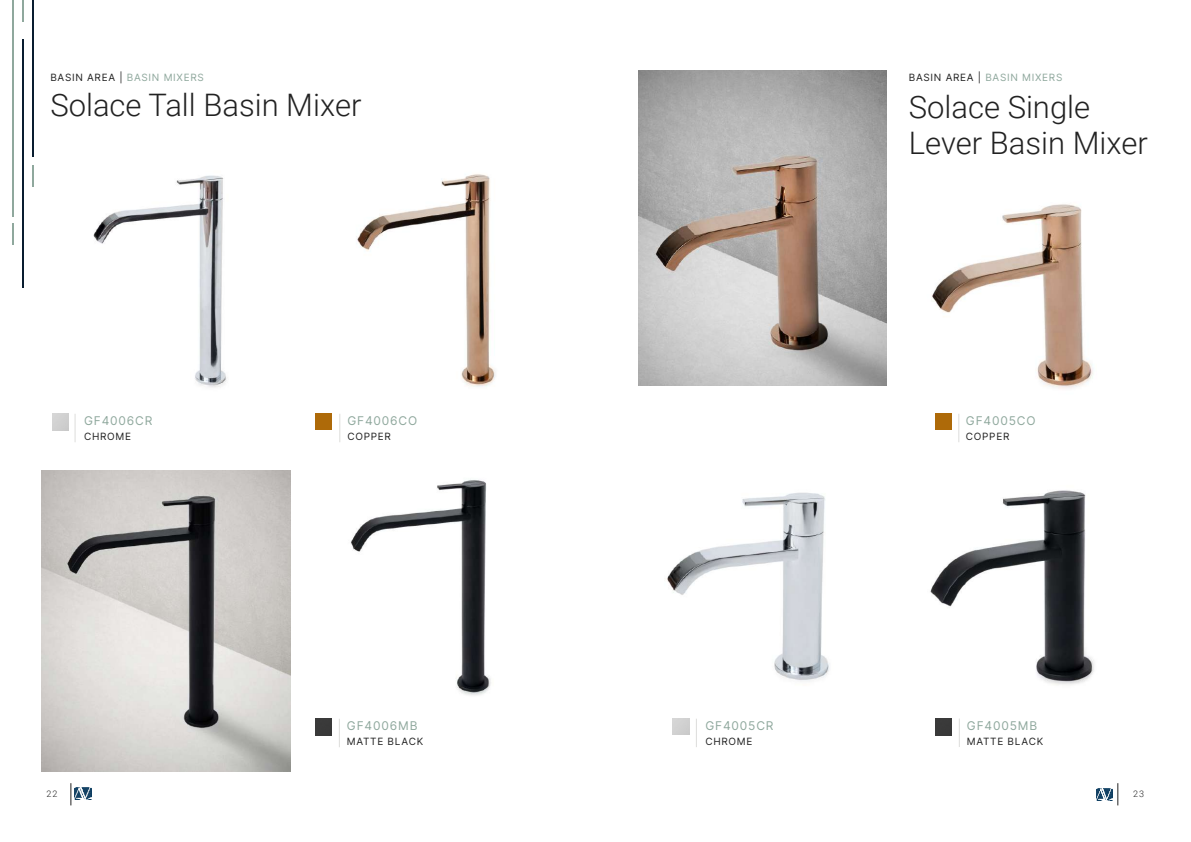
<style>
.page{position:relative;width:1191px;height:842px;background:#fff}
.page>*{position:absolute;margin:0;border:0;box-sizing:border-box;transform-origin:0 0}
.t1{font:300 31px/36px "Roboto";color:#222}
.t2{font:12px "Inter";letter-spacing:.07em;color:#8fa89d}
.t3{font:10px "Inter";letter-spacing:.07em;color:#222}
.t4{font:10px "Inter";letter-spacing:.07em;color:#8fa89d}
.t5{font:300 9px "Roboto";color:#222}
.s1{color:#222}
</style>
<div class="page">
<hr style="left:23px;top:40px;width:1px;height:248px;background:#091d30">
<hr style="left:13px;top:0;width:1px;height:217px;background:#8fa89d">
<hr style="left:33px;top:0;width:1px;height:157px;background:#091d30">
<svg style="left:23px;top:0;width:1px;height:22px"></svg>
<svg style="left:33px;top:165px;width:1px;height:22px"></svg>
<svg style="left:13px;top:223px;width:1px;height:21px"></svg>
<svg style="left:339px;top:414px;width:1px;height:28px"></svg>
<svg style="left:339px;top:719px;width:1px;height:28px"></svg>
<img style="left:315px;top:719px;width:17px;height:16px">
<svg style="left:75px;top:414px;width:1px;height:28px"></svg>
<img style="left:93px;top:175px;width:134px;height:213px">
<img style="left:356px;top:174px;width:140px;height:213px">
<img style="left:351px;top:480px;width:140px;height:216px">
<svg style="left:958px;top:414px;width:1px;height:28px"></svg>
<div style="left:935px;top:414px;width:16px;height:16px;background:#ae6a09"></div>
<img style="left:935px;top:719px;width:16px;height:16px">
<svg style="left:696px;top:719px;width:1px;height:28px"></svg>
<img style="left:667px;top:492px;width:163px;height:189px">
<img style="left:931px;top:204px;width:162px;height:185px">
<img style="left:930px;top:490px;width:164px;height:195px">
<img style="left:638px;top:71px;width:248px;height:315px">
<div style="left:315px;top:414px;width:17px;height:16px;background:#ae6a09"></div>
<img style="left:42px;top:471px;width:249px;height:300px">
<svg style="left:71px;top:783px;width:1px;height:22px"></svg>
<img style="left:75px;top:787px;width:16px;height:12px">
<svg style="left:1117px;top:783px;width:1px;height:22px"></svg>
<img style="left:1096px;top:788px;width:16px;height:12px">
<p class="t4" style="left:50px;top:71px;width:155px"><span class="s1">BASIN AREA |</span> BASIN MIXERS</p>
<p class="t4" style="left:909px;top:71px;width:155px"><span class="s1">BASIN AREA |</span> BASIN MIXERS</p>
<h1 class="t1" style="left:50px;top:85px;width:313px">Solace Tall Basin Mixer</h1>
<h1 class="t1" style="left:909px;top:87px;width:241px">Solace Single<br>Lever Basin Mixer</h1>
<p class="t2" style="left:84px;top:414px;width:70px">GF4006CR</p>
<p class="t2" style="left:347px;top:414px;width:71px">GF4006CO</p>
<p class="t2" style="left:966px;top:414px;width:71px">GF4005CO</p>
<p class="t3" style="left:84px;top:430px;width:49px">CHROME</p>
<p class="t3" style="left:347px;top:430px;width:45px">COPPER</p>
<p class="t3" style="left:966px;top:430px;width:45px">COPPER</p>
<p class="t2" style="left:347px;top:719px;width:72px">GF4006MB</p>
<p class="t2" style="left:705px;top:719px;width:70px">GF4005CR</p>
<p class="t2" style="left:967px;top:718px;width:72px">GF4005MB</p>
<p class="t3" style="left:347px;top:735px;width:78px">MATTE BLACK</p>
<p class="t3" style="left:705px;top:735px;width:49px">CHROME</p>
<p class="t3" style="left:967px;top:735px;width:78px">MATTE BLACK</p>
<p class="t5" style="left:47px;top:787px;width:12px">22</p>
<p class="t5" style="left:1133px;top:787px;width:12px">23</p>
</div>
